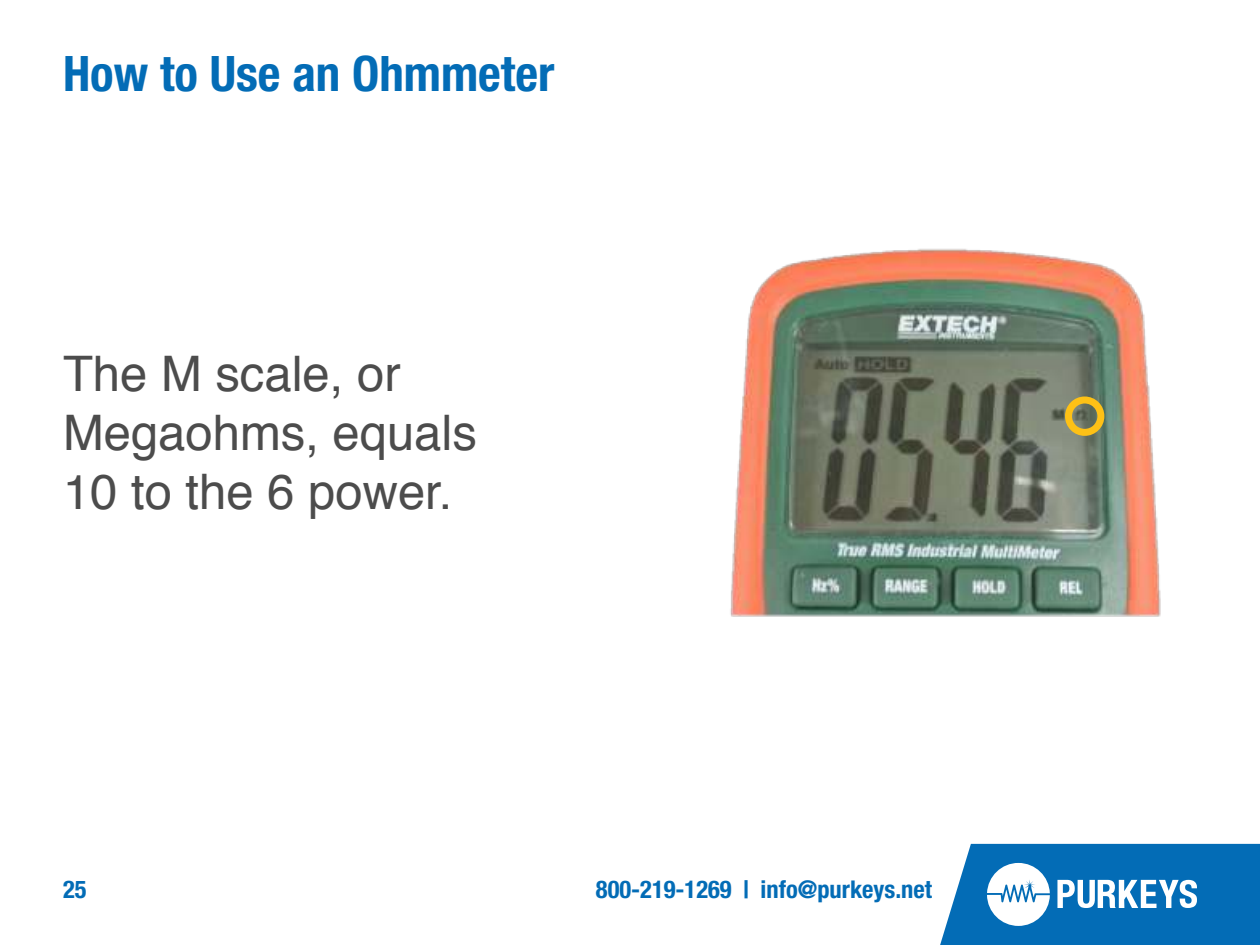
<style>
.page{position:relative;width:1260px;height:945px;background:#fff}
.page>*{position:absolute;margin:0;border:0;box-sizing:border-box;transform-origin:0 0}
.t1{font:49px/58.8px "Helvetica";color:#4c4c4c}
.t2{font:700 condensed 49px "Helvetica Neue";color:#036cb6}
.t3{font:700 condensed 24.5px "Helvetica Neue";color:#036cb6}
</style>
<div class="page">
<svg style="left:940px;top:844px;width:320px;height:101px"></svg>
<img style="left:730px;top:248px;width:431px;height:369px">
<div style="left:1065px;top:396px;width:39px;height:40px;border:7px solid #fec116;border-radius:50%"></div>
<p class="t2" style="left:63px;top:55px;width:493px">How to Use an Ohmmeter</p>
<p class="t1" style="left:63px;top:349px;width:415px">The M scale, or<br>Megaohms, equals<br>10 to the 6 power.</p>
<p class="t3" style="left:63px;top:880px;width:25px">25</p>
<p class="t3" style="left:596px;top:880px;width:338px">800-219-1269 | info@purkeys.net</p>
</div>
